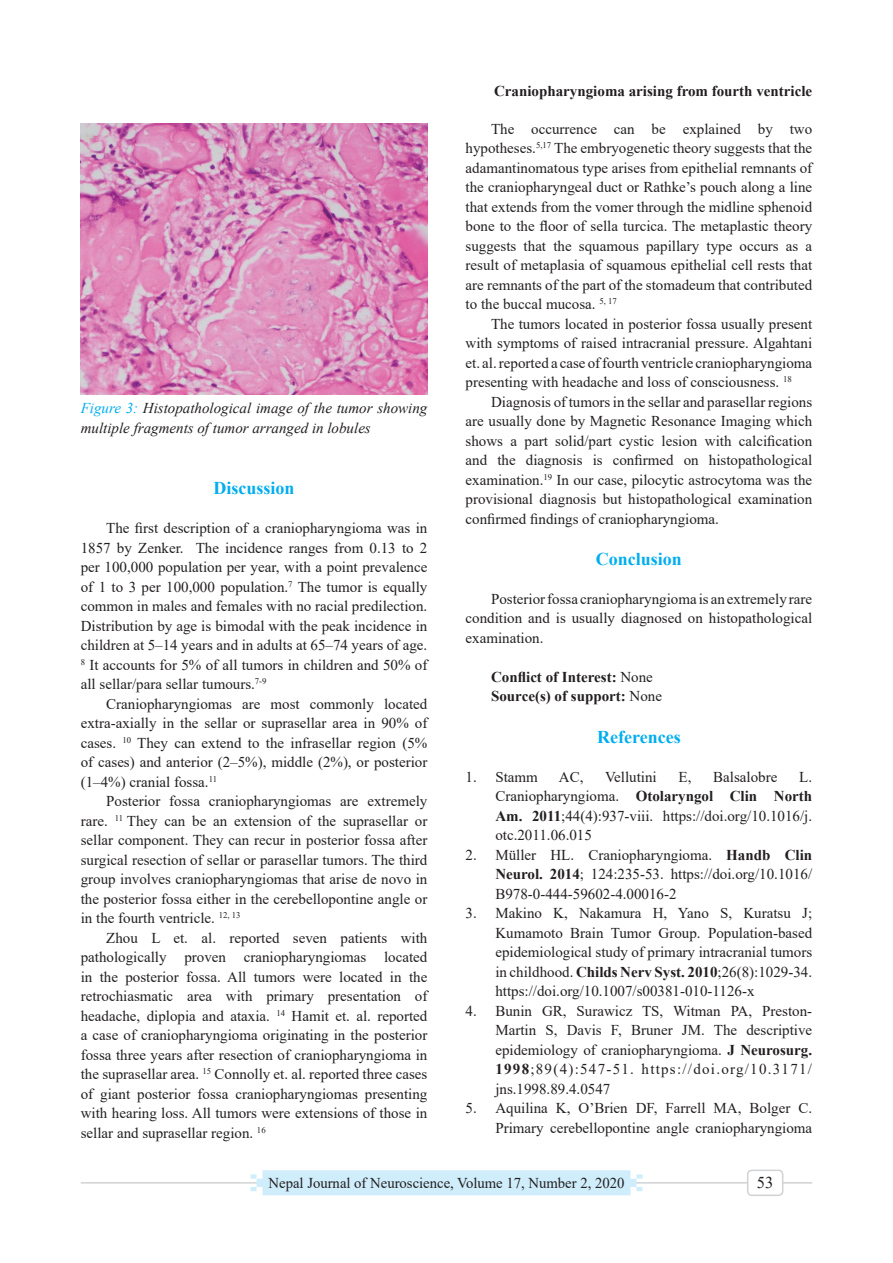
<style>
.page{position:relative;width:893px;height:1263px;background:#fff}
.page>*{position:absolute;margin:0;border:0;box-sizing:border-box;transform-origin:0 0}
.t1{font:700 18px "Times New Roman";color:#00aeef}
.t2{font:16.5px "Times New Roman";color:#231f20}
.t3{font:15px/19.5px "Times New Roman";color:#231f20;text-align:justify}
.t4{font:700 15px/19.5px "Times New Roman";color:#231f20}
.t5{font:italic 15px/19.5px "Times New Roman";color:#231f20}
.s1{color:#00aeef}
.s2{font-weight:400}
.s3{font-weight:700}
</style>
<div class="page">
<hr style="left:81px;top:1182px;width:731px;height:1px;background:#d1d2d4">
<svg style="left:244px;top:1170px;width:404px;height:25px;background:#d2eefb"></svg>
<div style="left:748px;top:1170px;width:35px;height:25px;background:#fff;border-radius:4px"></div>
<div style="left:747px;top:1169px;width:36px;height:27px;border:2px solid #d1d2d4;border-radius:4px"></div>
<img style="left:81px;top:123px;width:346px;height:271px">
<p class="t5" style="left:81px;top:398px;width:348px"><span class="s1">Figure 3:</span> Histopathological image of the tumor showing multiple fragments of tumor arranged in lobules</p>
<p class="t1" style="left:214px;top:475px;width:83px">Discussion</p>
<p class="t3" style="left:81px;top:518px;width:348px;text-indent:26px">The first description of a craniopharyngioma was in 1857 by Zenker. The incidence ranges from 0.13 to 2 per 100,000 population per year, with a point prevalence of 1 to 3 per 100,000 population.<sup>7</sup> The tumor is equally common in males and females with no racial predilection.<br>Distribution by age is bimodal with the peak incidence in children at 5–14 years and in adults at 65–74 years of age.<br><sup>8</sup> It accounts for 5% of all tumors in children and 50% of all sellar/para sellar tumours.<sup>7-9</sup></p>
<p class="t3" style="left:81px;top:693px;width:348px;text-indent:26px">Craniopharyngiomas are most commonly located extra-axially in the sellar or suprasellar area in 90% of cases. <sup>10</sup> They can extend to the infrasellar region (5% of cases) and anterior (2–5%), middle (2%), or posterior (1–4%) cranial fossa.<sup>11</sup></p>
<p class="t3" style="left:81px;top:791px;width:348px;text-indent:26px">Posterior fossa craniopharyngiomas are extremely rare. <sup>11</sup> They can be an extension of the suprasellar or sellar component. They can recur in posterior fossa after surgical resection of sellar or parasellar tumors. The third group involves craniopharyngiomas that arise de novo in the posterior fossa either in the cerebellopontine angle or in the fourth ventricle. <sup>12,</sup> <sup>13</sup></p>
<p class="t3" style="left:81px;top:927px;width:348px;text-indent:26px">Zhou L et. al. reported seven patients with pathologically proven craniopharyngiomas located in the posterior fossa. All tumors were located in the retrochiasmatic area with primary presentation of headache, diplopia and ataxia. <sup>14</sup> Hamit et. al. reported a case of craniopharyngioma originating in the posterior fossa three years after resection of craniopharyngioma in the suprasellar area. <sup>15</sup> Connolly et. al. reported three cases of giant posterior fossa craniopharyngiomas presenting with hearing loss. All tumors were extensions of those in sellar and suprasellar region. <sup>16</sup></p>
<p class="t4" style="left:494px;top:81px;width:320px">Craniopharyngioma arising from fourth ventricle</p>
<p class="t3" style="left:466px;top:118px;width:348px;text-indent:26px">The occurrence can be explained by two hypotheses.<sup>5,17</sup> The embryogenetic theory suggests that the adamantinomatous type arises from epithelial remnants of the craniopharyngeal duct or Rathke’s pouch along a line that extends from the vomer through the midline sphenoid bone to the floor of sella turcica. The metaplastic theory suggests that the squamous papillary type occurs as a result of metaplasia of squamous epithelial cell rests that are remnants of the part of the stomadeum that contributed to the buccal mucosa. <sup>5,</sup> <sup>17</sup></p>
<p class="t3" style="left:466px;top:313px;width:348px;text-indent:26px">The tumors located in posterior fossa usually present with symptoms of raised intracranial pressure. Algahtani et. al. reported a case of fourth ventricle craniopharyngioma presenting with headache and loss of consciousness. <sup>18</sup></p>
<p class="t3" style="left:466px;top:391px;width:348px;text-indent:26px">Diagnosis of tumors in the sellar and parasellar regions are usually done by Magnetic Resonance Imaging which shows a part solid/part cystic lesion with calcification and the diagnosis is confirmed on histopathological examination.<sup>19</sup> In our case, pilocytic astrocytoma was the provisional diagnosis but histopathological examination confirmed findings of craniopharyngioma.</p>
<p class="t1" style="left:596px;top:546px;width:88px">Conclusion</p>
<p class="t3" style="left:466px;top:589px;width:348px;text-indent:26px">Posterior fossa craniopharyngioma is an extremely rare condition and is usually diagnosed on histopathological examination.</p>
<p class="t4" style="left:491px;top:667px;width:172px">Conflict of Interest: <span class="s2">None<br></span>Source(s) of support: <span class="s2">None</span></p>
<p class="t1" style="left:597px;top:723px;width:85px">References</p>
<p class="t3" style="left:466px;top:766px;width:74px">1. Stamm</p>
<p class="t3" style="left:559px;top:766px;width:26px">AC,</p>
<p class="t3" style="left:605px;top:766px;width:53px">Vellutini</p>
<p class="t3" style="left:678px;top:766px;width:14px">E,</p>
<p class="t3" style="left:713px;top:766px;width:66px">Balsalobre</p>
<p class="t3" style="left:495px;top:766px;width:318px;text-indent:304px">L.<br>Craniopharyngioma. <span class="s3">Otolaryngol Clin North Am. 2011</span>;44(4):937‐viii. https://doi.org/10.1016/j. otc.2011.06.015</p>
<p class="t3" style="left:495px;top:844px;width:318px;text-indent:-30px">2. Müller HL. Craniopharyngioma. <span class="s3">Handb Clin Neurol. 2014</span>; 124:235‐53. https://doi.org/10.1016/ B978-0-444-59602-4.00016-2</p>
<p class="t3" style="left:495px;top:903px;width:318px;text-indent:-30px">3. Makino K, Nakamura H, Yano S, Kuratsu J; Kumamoto Brain Tumor Group. Population-based epidemiological study of primary intracranial tumors in childhood. <span class="s3">Childs Nerv Syst. 2010</span>;26(8):1029‐34. https://doi.org/10.1007/s00381-010-1126-x</p>
<p class="t3" style="left:495px;top:1000px;width:318px;text-indent:-30px">4. Bunin GR, Surawicz TS, Witman PA, Preston-Martin S, Davis F, Bruner JM. The descriptive epidemiology of craniopharyngioma. <span class="s3">J Neurosurg.<br>1998</span>;89(4):547‐51. https://doi.org/10.3171/ jns.1998.89.4.0547</p>
<p class="t3" style="left:466px;top:1098px;width:348px;text-align:right">5. Aquilina K, O’Brien DF, Farrell MA, Bolger C.<br>Primary cerebellopontine angle craniopharyngioma</p>
<p class="t3" style="left:269px;top:1173px;width:357px">Nepal Journal of Neuroscience, Volume 17, Number 2, 2020</p>
<p class="t2" style="left:757px;top:1171px;width:18px">53</p>
</div>
